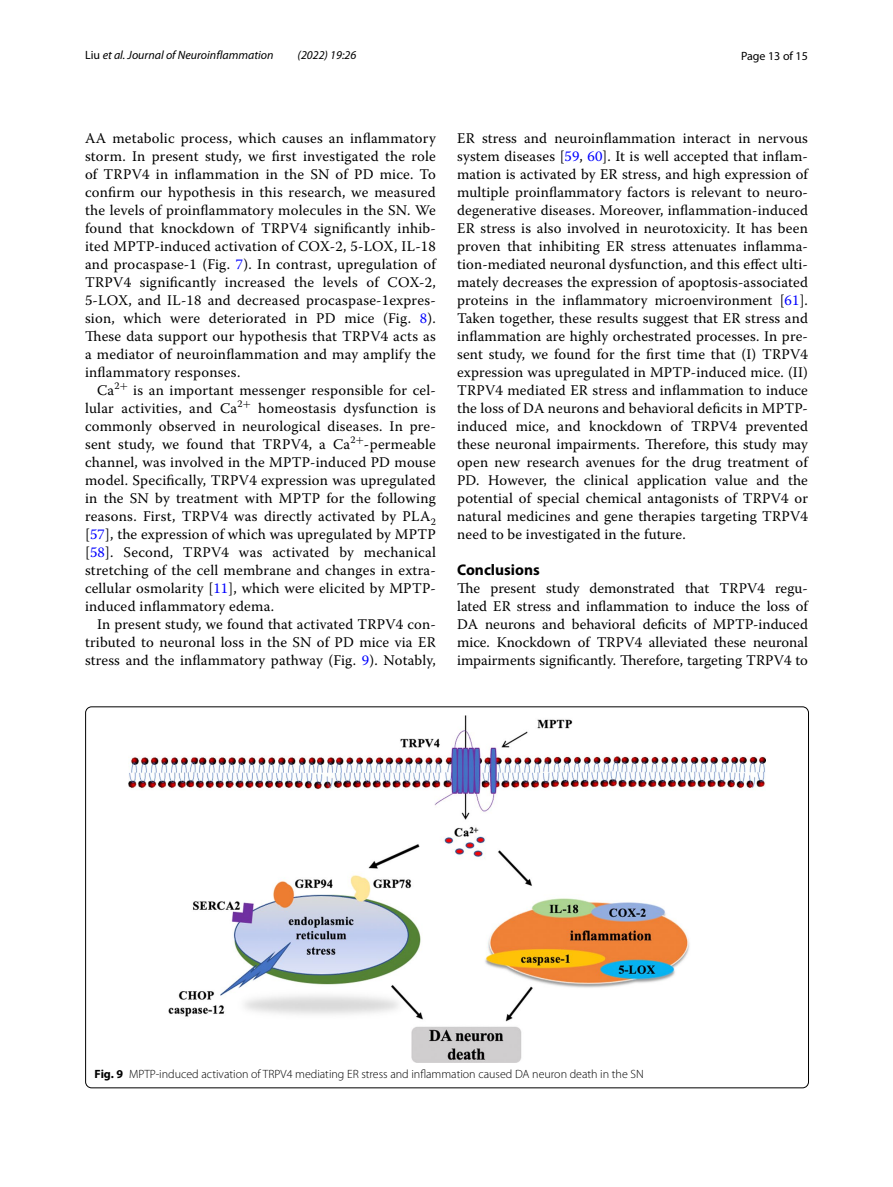
<style>
.page{position:relative;width:893px;height:1187px;background:#fff}
.page>*{position:absolute;margin:0;border:0;box-sizing:border-box;transform-origin:0 0}
.t1{font:700 15.45px "Myriad Pro";color:#000}
.t2{font:14.7px/18px "Warnock Pro";letter-spacing:.01em;color:#000;text-align:justify}
.t3{font:300 12px "Myriad Pro";color:#000}
.t4{font:italic 12px "Myriad Pro";color:#000}
.t5{font:12px "Myriad Pro";color:#000}
.s1{font-style:normal}
.s2{color:#00f}
.s3{font-weight:700}
</style>
<div class="page">
<img style="left:129px;top:715px;width:636px;height:347px">
<p class="t4" style="left:85px;top:48px;width:190px"><span class="s1">Liu</span> et al. Journal of Neuroinflammation</p>
<p class="t4" style="left:298px;top:48px;width:60px">(2022) 19:26</p>
<p class="t5" style="left:741px;top:48px;width:68px">Page 13 of 15</p>
<p class="t2" style="left:85px;top:128px;width:352px">AA metabolic process, which causes an inflammatory storm. In present study, we first investigated the role of TRPV4 in inflammation in the SN of PD mice. To confirm our hypothesis in this research, we measured the levels of proinflammatory molecules in the SN. We found that knockdown of TRPV4 significantly inhib&shy;ited MPTP-induced activation of COX-2, 5-LOX, IL-18 and procaspase-1 (Fig. <span class="s2">7</span>). In contrast, upregulation of TRPV4 significantly increased the levels of COX-2, 5-LOX, and IL-18 and decreased procaspase-1expres&shy;sion, which were deteriorated in PD mice (Fig. <span class="s2">8</span>).<br>These data support our hypothesis that TRPV4 acts as a mediator of neuroinflammation and may amplify the inflammatory responses.</p>
<p class="t2" style="left:85px;top:380px;width:352px;text-indent:12px">Ca<sup>2</sup><sup>+</sup> is an important messenger responsible for cel&shy;lular activities, and Ca<sup>2</sup><sup>+</sup> homeostasis dysfunction is commonly observed in neurological diseases. In pre&shy;sent study, we found that TRPV4, a Ca<sup>2</sup><sup>+</sup>-permeable channel, was involved in the MPTP-induced PD mouse model. Specifically, TRPV4 expression was upregulated in the SN by treatment with MPTP for the following reasons. First, TRPV4 was directly activated by PLA<sub>2 </sub>[<span class="s2">57</span>], the expression of which was upregulated by MPTP [<span class="s2">58</span>]. Second, TRPV4 was activated by mechanical stretching of the cell membrane and changes in extra&shy;cellular osmolarity [<span class="s2">11</span>], which were elicited by MPTP&shy;induced inflammatory edema.</p>
<p class="t2" style="left:85px;top:614px;width:352px;text-indent:12px">In present study, we found that activated TRPV4 con&shy;tributed to neuronal loss in the SN of PD mice via ER stress and the inflammatory pathway (Fig. <span class="s2">9</span>). Notably,</p>
<p class="t2" style="left:457px;top:128px;width:352px">ER stress and neuroinflammation interact in nervous system diseases [<span class="s2">59</span>, <span class="s2">60</span>]. It is well accepted that inflam&shy;mation is activated by ER stress, and high expression of multiple proinflammatory factors is relevant to neuro&shy;degenerative diseases. Moreover, inflammation-induced ER stress is also involved in neurotoxicity. It has been proven that inhibiting ER stress attenuates inflamma&shy;tion-mediated neuronal dysfunction, and this effect ulti&shy;mately decreases the expression of apoptosis-associated proteins in the inflammatory microenvironment [<span class="s2">61</span>].<br>Taken together, these results suggest that ER stress and inflammation are highly orchestrated processes. In pre&shy;sent study, we found for the first time that (I) TRPV4 expression was upregulated in MPTP-induced mice. (II)<br>TRPV4 mediated ER stress and inflammation to induce the loss of DA neurons and behavioral deficits in MPTP&shy;induced mice, and knockdown of TRPV4 prevented these neuronal impairments. Therefore, this study may open new research avenues for the drug treatment of PD. However, the clinical application value and the potential of special chemical antagonists of TRPV4 or natural medicines and gene therapies targeting TRPV4 need to be investigated in the future.</p>
<p class="t1" style="left:457px;top:559px;width:84px">Conclusions</p>
<p class="t2" style="left:457px;top:578px;width:352px">The present study demonstrated that TRPV4 regu&shy;lated ER stress and inflammation to induce the loss of DA neurons and behavioral deficits of MPTP-induced mice. Knockdown of TRPV4 alleviated these neuronal impairments significantly. Therefore, targeting TRPV4 to</p>
<p class="t3" style="left:95px;top:1066px;width:551px"><span class="s3">Fig. 9</span> MPTP-induced activation of TRPV4 mediating ER stress and inflammation caused DA neuron death in the SN</p>
</div>
